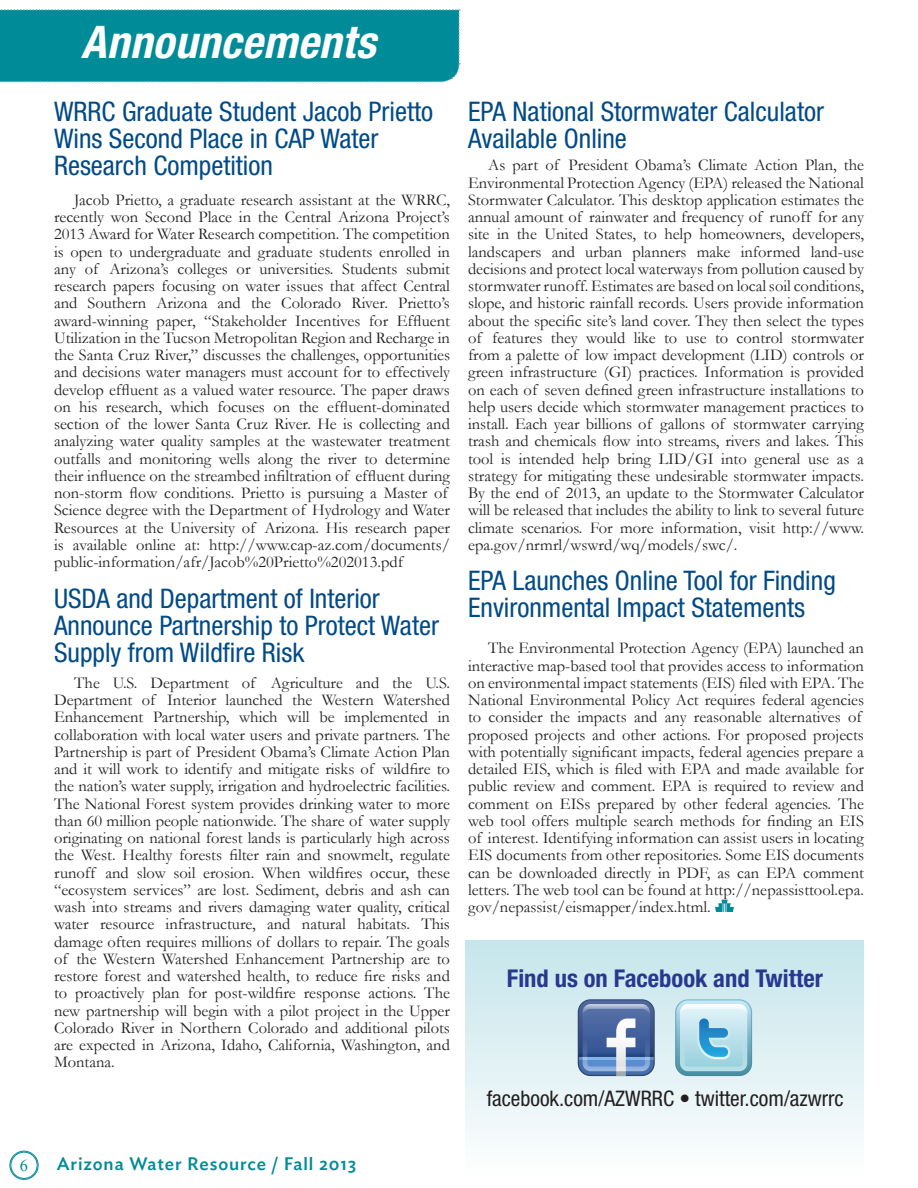
<style>
.page{position:relative;width:918px;height:1188px;background:#fff}
.page>*{position:absolute;margin:0;border:0;box-sizing:border-box;transform-origin:0 0}
.Page_Headers{font:italic 700 condensed 45px "Helvetica Neue LT Std";letter-spacing:.01em;color:#fff}
.Article_Titles_2{font:condensed 27px/27px "Helvetica Neue LT Std";color:#004a87}
.t1{font:700 condensed 24.6px "Helvetica Neue LT Std";color:#283890}
.t2{font:condensed 21.45px "Helvetica Neue LT Std";color:#231f20}
.t3{font:500 18px "Ideal Sans";letter-spacing:.05em;color:#008b98}
.Body_Text{font:16.5px/17.2px "Garamond";color:#231f20}
.t4{font:16.5px "Times New Roman";color:#008b98}
</style>
<div class="page">
<div style="left:0;top:9px;width:461px;height:74px;background:#008b98"></div>
<svg style="left:715px;top:900px;width:19px;height:12px"></svg>
<div style="left:466px;top:941px;width:398px;height:236px;background:linear-gradient(to bottom,#c5e5eb,#fdfefe)"></div>
<svg style="left:578px;top:999px;width:77px;height:77px;background:#6b85b2"></svg>
<svg style="left:675px;top:999px;width:77px;height:77px;background:#a2d0e0"></svg>
<div style="left:10px;top:1151px;width:28px;height:29px;border:1px solid #008b98;border-radius:50%"></div>
<div style="left:11px;top:1152px;width:27px;height:27px;border:1px solid #008b98;border-radius:50%"></div>
<p class="Page_Headers" style="left:81px;top:15px;width:296px">Announcements</p>
<p class="Article_Titles_2" style="left:54px;top:97px;width:381px">WRRC Graduate Student Jacob Prietto<br>Wins Second Place in CAP Water<br>Research Competition</p>
<p class="Body_Text" style="left:54px;top:191px;width:398px;text-indent:20px">Jacob Prietto, a graduate research assistant at the WRRC, recently won Second Place in the Central Arizona Project’s 2013 Award for Water Research competition. The competition is open to undergraduate and graduate students enrolled in any of Arizona’s colleges or universities. Students submit research papers focusing on water issues that affect Central and Southern Arizona and the Colorado River. Prietto’s award-winning paper, “Stakeholder Incentives for Effluent Utilization in the Tucson Metropolitan Region and Recharge in the Santa Cruz River,” discusses the challenges, opportunities and decisions water managers must account for to effectively develop effluent as a valued water resource. The paper draws on his research, which focuses on the effluent-dominated section of the lower Santa Cruz River. He is collecting and analyzing water quality samples at the wastewater treatment outfalls and monitoring wells along the river to determine their influence on the streambed infiltration of effluent during non-storm flow conditions. Prietto is pursuing a Master of Science degree with the Department of Hydrology and Water Resources at the University of Arizona. His research paper is available online at: http://www.cap-az.com/documents/ public-information/afr/Jacob%20Prietto%202013.pdf</p>
<p class="Article_Titles_2" style="left:54px;top:584px;width:387px">USDA and Department of Interior<br>Announce Partnership to Protect Water<br>Supply from Wildfire Risk</p>
<p class="Body_Text" style="left:54px;top:674px;width:398px;text-align:justify;text-indent:20px">The U.S. Department of Agriculture and the U.S.<br>Department of Interior launched the Western Watershed Enhancement Partnership, which will be implemented in collaboration with local water users and private partners. The Partnership is part of President Obama’s Climate Action Plan and it will work to identify and mitigate risks of wildfire to the nation’s water supply, irrigation and hydroelectric facilities.<br>The National Forest system provides drinking water to more than 60 million people nationwide. The share of water supply originating on national forest lands is particularly high across the West. Healthy forests filter rain and snowmelt, regulate runoff and slow soil erosion. When wildfires occur, these “ecosystem services” are lost. Sediment, debris and ash can wash into streams and rivers damaging water quality, critical water resource infrastructure, and natural habitats. This damage often requires millions of dollars to repair. The goals of the Western Watershed Enhancement Partnership are to restore forest and watershed health, to reduce fire risks and to proactively plan for post-wildfire response actions. The new partnership will begin with a pilot project in the Upper Colorado River in Northern Colorado and additional pilots are expected in Arizona, Idaho, California, Washington, and Montana.</p>
<p class="Article_Titles_2" style="left:468px;top:97px;width:358px">EPA National Stormwater Calculator<br>Available Online</p>
<p class="Body_Text" style="left:468px;top:156px;width:398px;text-align:justify;text-indent:20px">As part of President Obama’s Climate Action Plan, the Environmental Protection Agency (EPA) released the National Stormwater Calculator. This desktop application estimates the annual amount of rainwater and frequency of runoff for any site in the United States, to help homeowners, developers, landscapers and urban planners make informed land-use decisions and protect local waterways from pollution caused by stormwater runoff. Estimates are based on local soil conditions, slope, and historic rainfall records. Users provide information about the specific site’s land cover. They then select the types of features they would like to use to control stormwater from a palette of low impact development (LID) controls or green infrastructure (GI) practices. Information is provided on each of seven defined green infrastructure installations to help users decide which stormwater management practices to install. Each year billions of gallons of stormwater carrying trash and chemicals flow into streams, rivers and lakes. This tool is intended help bring LID/GI into general use as a strategy for mitigating these undesirable stormwater impacts.<br>By the end of 2013, an update to the Stormwater Calculator will be released that includes the ability to link to several future climate scenarios. For more information, visit http://www. epa.gov/nrmrl/wswrd/wq/models/swc/.</p>
<p class="Article_Titles_2" style="left:468px;top:567px;width:369px">EPA Launches Online Tool for Finding<br>Environmental Impact Statements</p>
<p class="Body_Text" style="left:468px;top:639px;width:398px;text-indent:20px">The Environmental Protection Agency (EPA) launched an interactive map-based tool that provides access to information on environmental impact statements (EIS) filed with EPA. The National Environmental Policy Act requires federal agencies to consider the impacts and any reasonable alternatives of proposed projects and other actions. For proposed projects with potentially significant impacts, federal agencies prepare a detailed EIS, which is filed with EPA and made available for public review and comment. EPA is required to review and comment on EISs prepared by other federal agencies. The web tool offers multiple search methods for finding an EIS of interest. Identifying information can assist users in locating EIS documents from other repositories. Some EIS documents can be downloaded directly in PDF, as can EPA comment letters. The web tool can be found at http://nepassisttool.epa. gov/nepassist/eismapper/index.html.</p>
<p class="t1" style="left:507px;top:964px;width:317px">Find us on Facebook and Twitter</p>
<p class="t2" style="left:487px;top:1086px;width:359px">facebook.com/AZWRRC • twitter.com/azwrrc</p>
<p class="t4" style="left:20px;top:1154px;width:10px">6</p>
<p class="t3" style="left:57px;top:1150px;width:301px">Arizona Water Resource / Fall 2013</p>
</div>
